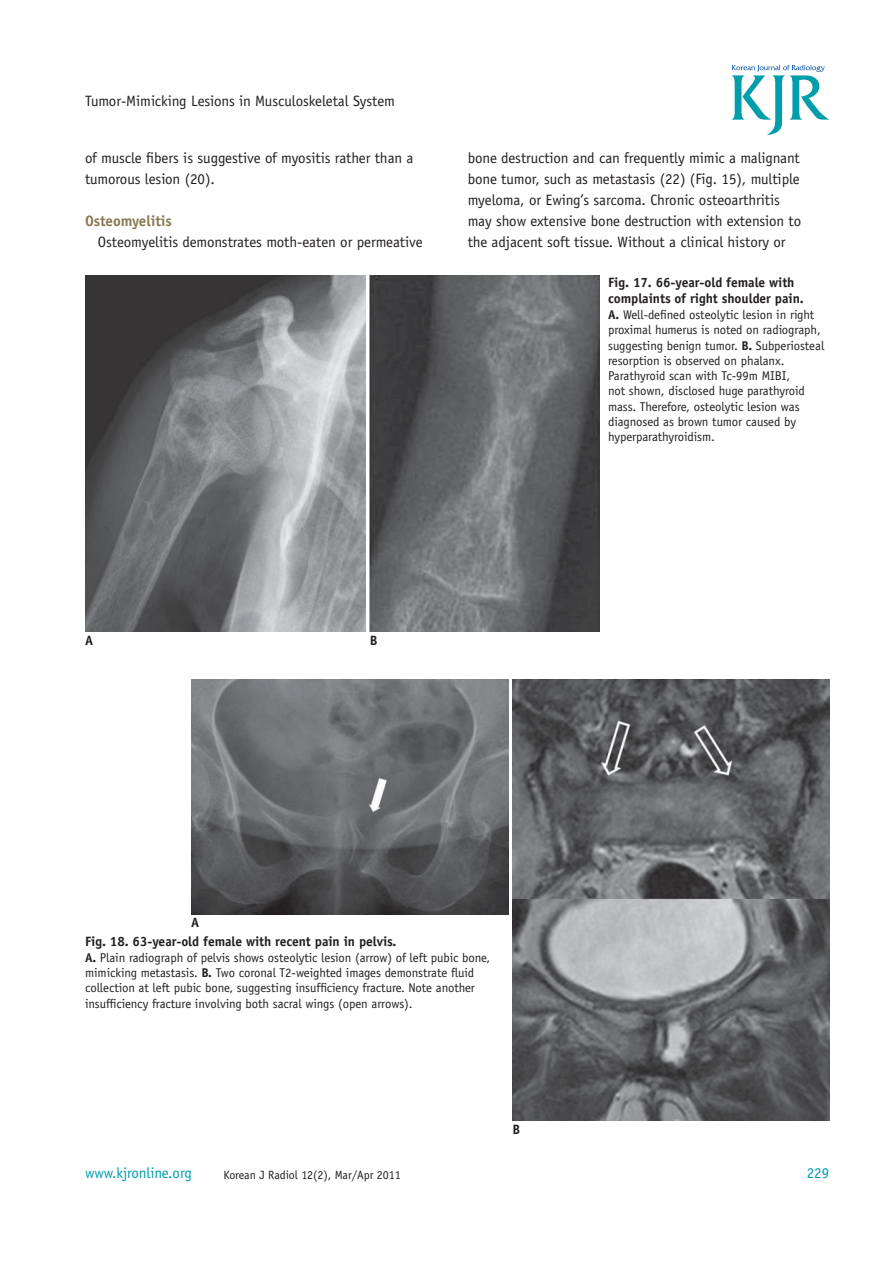
<style>
.page{position:relative;width:893px;height:1263px;background:#fff}
.page>*{position:absolute;margin:0;border:0;box-sizing:border-box;transform-origin:0 0}
.t1{font:15px/21px "Officina Sans Std";letter-spacing:-.005em;color:#231f20}
.t2{font:15px "Officina Sans Std";letter-spacing:-.005em;color:#009daa}
.t3{font:700 15px "Officina Sans Std";letter-spacing:-.005em;color:#897a51}
.t4{font:700 13.5px/16.2px "Officina Sans Std";letter-spacing:-.005em;color:#231f20}
.t5{font:12.75px/15.3px "Officina Sans Std";letter-spacing:-.005em;color:#231f20}
.t6{font:12px "Officina Sans Std";letter-spacing:-.005em;color:#231f20}
.s1{font-weight:700}
</style>
<div class="page">
<svg style="left:732px;top:65px;width:97px;height:70px"></svg>
<img style="left:85px;top:276px;width:281px;height:356px">
<img style="left:370px;top:276px;width:229px;height:356px">
<img style="left:191px;top:680px;width:317px;height:234px">
<img style="left:512px;top:680px;width:317px;height:440px">
<p class="t1" style="left:85px;top:91px;width:312px">Tumor-Mimicking Lesions in Musculoskeletal System</p>
<p class="t1" style="left:85px;top:149px;width:330px">of muscle fibers is suggestive of myositis rather than a tumorous lesion (20).</p>
<p class="t3" style="left:85px;top:216px;width:88px">Osteomyelitis</p>
<p class="t1" style="left:98px;top:233px;width:326px">Osteomyelitis demonstrates moth-eaten or permeative</p>
<p class="t1" style="left:468px;top:149px;width:335px">bone destruction and can frequently mimic a malignant bone tumor, such as metastasis (22) (Fig. 15), multiple myeloma, or Ewing’s sarcoma. Chronic osteoarthritis may show extensive bone destruction with extension to the adjacent soft tissue. Without a clinical history or</p>
<p class="t4" style="left:608px;top:275px;width:197px">Fig. 17. 66-year-old female with complaints of right shoulder pain.</p>
<p class="t5" style="left:608px;top:308px;width:218px"><span class="s1">A.</span> Well-defined osteolytic lesion in right proximal humerus is noted on radiograph, suggesting benign tumor. <span class="s1">B.</span> Subperiosteal resorption is observed on phalanx.<br>Parathyroid scan with Tc-99m MIBI,<br>not shown, disclosed huge parathyroid mass. Therefore, osteolytic lesion was diagnosed as brown tumor caused by hyperparathyroidism.</p>
<p class="t4" style="left:85px;top:633px;width:10px">A</p>
<p class="t4" style="left:370px;top:633px;width:9px">B</p>
<p class="t4" style="left:191px;top:916px;width:10px">A</p>
<p class="t4" style="left:85px;top:935px;width:313px">Fig. 18. 63-year-old female with recent pain in pelvis.</p>
<p class="t5" style="left:85px;top:951px;width:407px"><span class="s1">A.</span> Plain radiograph of pelvis shows osteolytic lesion (arrow) of left pubic bone, mimicking metastasis. <span class="s1">B.</span> Two coronal T2-weighted images demonstrate fluid collection at left pubic bone, suggesting insufficiency fracture. Note another insufficiency fracture involving both sacral wings (open arrows).</p>
<p class="t4" style="left:512px;top:1122px;width:9px">B</p>
<p class="t2" style="left:85px;top:1167px;width:108px">www.kjronline.org</p>
<p class="t6" style="left:223px;top:1170px;width:179px">Korean J Radiol 12(2), Mar/Apr 2011</p>
<p class="t2" style="left:807px;top:1167px;width:24px">229</p>
</div>
